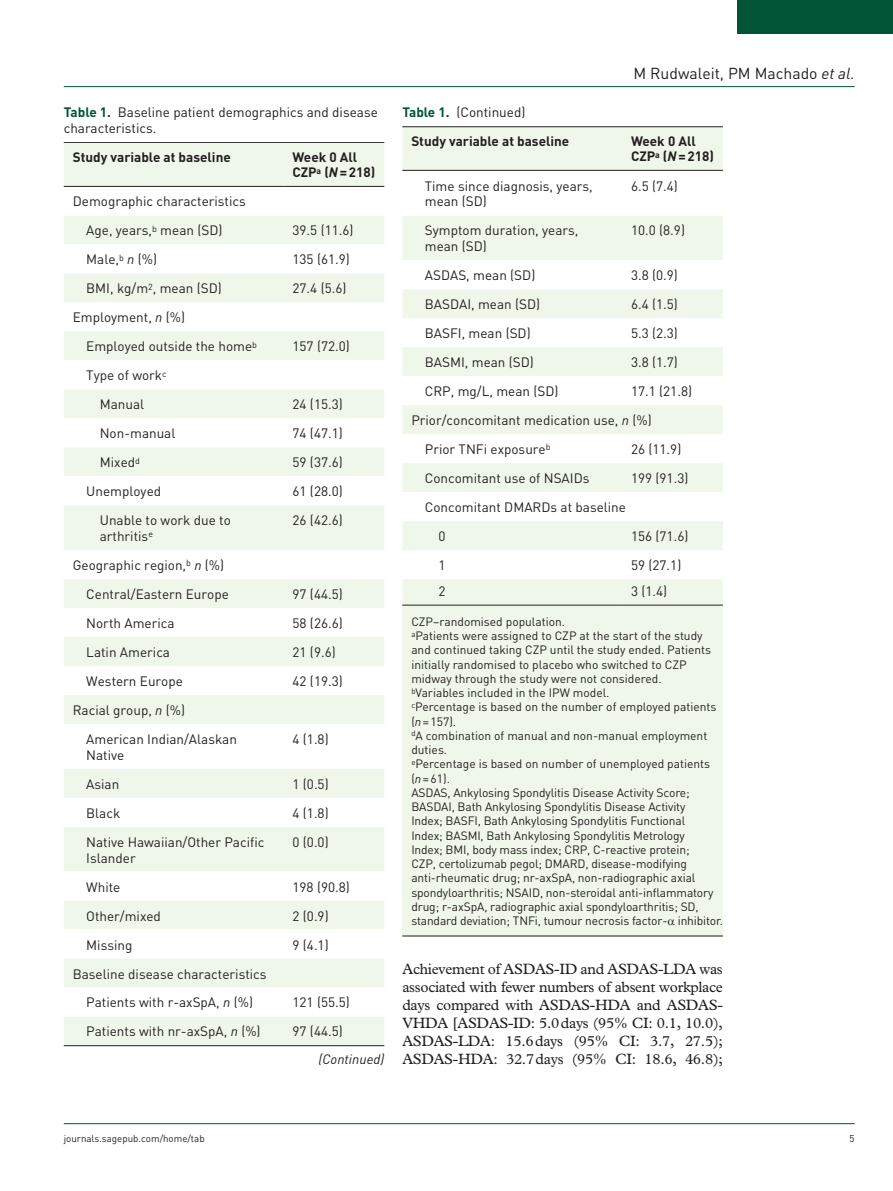
<style>
.page{position:relative;width:893px;height:1191px;background:#fff}
.page>*{position:absolute;margin:0;border:0;box-sizing:border-box;transform-origin:0 0}
.t1{font:15.75px "DIN";color:#231f20}
.t2{font:15px/18px "Plantin Std";letter-spacing:-.02em;color:#231f20;text-align:justify}
.t3{font:13.5px/29px "DIN";color:#231f20}
.t4{font:700 13.5px/15.8px "DIN";color:#231f20}
.t5{font:italic 13.5px "DIN";color:#231f20}
.t6{font:12px/14.2px "DIN";letter-spacing:-.01em;color:#231f20}
.t7{font:9.75px "DIN";color:#231f20}
.s1{font-weight:700;color:#015436}
.s2{font-style:italic}
</style>
<div class="page">
<hr style="left:64px;top:86px;width:791px;height:1px;background:#015436">
<hr style="left:64px;top:1123px;width:791px;height:1px;background:#015436">
<div style="left:738px;top:0;width:155px;height:34px;background:#015436"></div>
<div style="left:402px;top:605px;width:321px;height:331px;background:#eff7ea"></div>
<hr style="left:64px;top:142px;width:320px;height:1px;background:#231f20">
<div style="left:64px;top:143px;width:320px;height:902px;background:#eff7ea"></div>
<svg style="left:64px;top:186px;width:320px;height:830px"></svg>
<hr style="left:64px;top:186px;width:219px;height:1px;background:#231f20">
<hr style="left:284px;top:186px;width:100px;height:1px;background:#231f20">
<hr style="left:402px;top:935px;width:321px;height:1px;background:#231f20">
<div style="left:402px;top:127px;width:321px;height:478px;background:#eff7ea"></div>
<svg style="left:402px;top:171px;width:321px;height:408px"></svg>
<hr style="left:402px;top:170px;width:220px;height:1px;background:#231f20">
<hr style="left:622px;top:170px;width:101px;height:1px;background:#231f20">
<hr style="left:402px;top:605px;width:220px;height:1px;background:#231f20">
<hr style="left:622px;top:605px;width:101px;height:1px;background:#231f20">
<hr style="left:64px;top:1045px;width:320px;height:1px;background:#231f20">
<hr style="left:402px;top:126px;width:321px;height:1px;background:#231f20">
<p class="t3" style="left:64px;top:104px;width:316px;line-height:15.8px"><span class="s1">Table 1.</span> Baseline patient demographics and disease characteristics.</p>
<p class="t4" style="left:73px;top:148px;width:160px">Study variable at baseline</p>
<p class="t4" style="left:293px;top:148px;width:84px">Week 0 All<br>CZP<sup>a</sup> (<span class="s2">N</span>=218)</p>
<p class="t3" style="left:86px;top:187px;width:161px;text-indent:-14px">Demographic characteristics<br>Age, years,<sup>b</sup> mean (SD)</p>
<p class="t3" style="left:292px;top:216px;width:62px">39.5 (11.6)</p>
<p class="t3" style="left:86px;top:245px;width:72px">Male,<sup>b</sup> <span class="s2">n</span> (%)</p>
<p class="t3" style="left:292px;top:245px;width:59px">135 (61.9)</p>
<p class="t3" style="left:86px;top:274px;width:137px">BMI, kg/m<sup>2</sup>, mean (SD)</p>
<p class="t3" style="left:292px;top:274px;width:55px">27.4 (5.6)</p>
<p class="t3" style="left:86px;top:303px;width:172px;text-indent:-14px">Employment, <span class="s2">n</span> (%)<br>Employed outside the home<sup>b</sup></p>
<p class="t3" style="left:292px;top:332px;width:59px">157 (72.0)</p>
<p class="t3" style="left:100px;top:361px;width:68px;text-indent:-14px">Type of work<sup>c<br></sup>Manual</p>
<p class="t3" style="left:292px;top:390px;width:52px">24 (15.3)</p>
<p class="t3" style="left:100px;top:419px;width:77px">Non-manual</p>
<p class="t3" style="left:292px;top:419px;width:52px">74 (47.1)</p>
<p class="t3" style="left:100px;top:448px;width:42px">Mixed<sup>d</sup></p>
<p class="t3" style="left:292px;top:448px;width:52px">59 (37.6)</p>
<p class="t3" style="left:86px;top:477px;width:76px">Unemployed</p>
<p class="t3" style="left:292px;top:477px;width:52px">61 (28.0)</p>
<p class="t3" style="left:100px;top:512px;width:133px;line-height:15.8px">Unable to work due to arthritis<sup>e</sup></p>
<p class="t3" style="left:292px;top:506px;width:52px">26 (42.6)</p>
<p class="t3" style="left:86px;top:550px;width:144px;text-indent:-14px">Geographic region,<sup>b</sup> <span class="s2">n</span> (%)<br>Central/Eastern Europe</p>
<p class="t3" style="left:293px;top:579px;width:52px">97 (44.5)</p>
<p class="t3" style="left:86px;top:608px;width:90px">North America</p>
<p class="t3" style="left:293px;top:608px;width:52px">58 (26.6)</p>
<p class="t3" style="left:86px;top:637px;width:85px">Latin America</p>
<p class="t3" style="left:293px;top:637px;width:45px">21 (9.6)</p>
<p class="t3" style="left:86px;top:666px;width:98px">Western Europe</p>
<p class="t3" style="left:293px;top:666px;width:52px">42 (19.3)</p>
<p class="t3" style="left:86px;top:695px;width:152px;text-indent:-14px">Racial group, <span class="s2">n</span> (%)<br>American Indian/Alaskan</p>
<p class="t3" style="left:86px;top:740px;width:40px">Native</p>
<p class="t3" style="left:293px;top:724px;width:38px">4 (1.8)</p>
<p class="t3" style="left:86px;top:769px;width:35px">Asian</p>
<p class="t3" style="left:293px;top:769px;width:38px">1 (0.5)</p>
<p class="t3" style="left:86px;top:798px;width:35px">Black</p>
<p class="t3" style="left:293px;top:798px;width:38px">4 (1.8)</p>
<p class="t3" style="left:86px;top:833px;width:180px;line-height:15.8px">Native Hawaiian/Other Pacific<br>Islander</p>
<p class="t3" style="left:293px;top:827px;width:38px">0 (0.0)</p>
<p class="t3" style="left:86px;top:872px;width:36px">White</p>
<p class="t3" style="left:293px;top:872px;width:59px">198 (90.8)</p>
<p class="t3" style="left:86px;top:901px;width:76px">Other/mixed</p>
<p class="t3" style="left:293px;top:901px;width:38px">2 (0.9)</p>
<p class="t3" style="left:86px;top:930px;width:48px">Missing</p>
<p class="t3" style="left:293px;top:930px;width:38px">9 (4.1)</p>
<p class="t3" style="left:73px;top:959px;width:195px;text-align:center">Baseline disease characteristics<br>Patients with r-axSpA, <span class="s2">n</span> (%)</p>
<p class="t3" style="left:293px;top:988px;width:59px">121 (55.5)</p>
<p class="t3" style="left:86px;top:1017px;width:176px">Patients with nr-axSpA, <span class="s2">n</span> (%)</p>
<p class="t3" style="left:293px;top:1016px;width:52px">97 (44.5)</p>
<p class="t5" style="left:319px;top:1050px;width:67px">(Continued)</p>
<p class="t3" style="left:402px;top:98px;width:125px"><span class="s1">Table 1.</span> (Continued)</p>
<p class="t1" style="left:633px;top:63px;width:223px">M Rudwaleit, PM Machado <span class="s2">et al.</span></p>
<p class="t4" style="left:411px;top:132px;width:160px">Study variable at baseline</p>
<p class="t4" style="left:631px;top:132px;width:84px">Week 0 All<br>CZP<sup>a</sup> (<span class="s2">N</span>=218)</p>
<p class="t3" style="left:425px;top:178px;width:169px;line-height:15.8px">Time since diagnosis, years, mean (SD)</p>
<p class="t3" style="left:631px;top:171px;width:48px">6.5 (7.4)</p>
<p class="t3" style="left:425px;top:222px;width:155px;line-height:15.8px">Symptom duration, years, mean (SD)</p>
<p class="t3" style="left:631px;top:216px;width:55px">10.0 (8.9)</p>
<p class="t3" style="left:425px;top:260px;width:112px">ASDAS, mean (SD)</p>
<p class="t3" style="left:631px;top:260px;width:48px">3.8 (0.9)</p>
<p class="t3" style="left:425px;top:289px;width:117px">BASDAI, mean (SD)</p>
<p class="t3" style="left:631px;top:289px;width:48px">6.4 (1.5)</p>
<p class="t3" style="left:425px;top:318px;width:107px">BASFI, mean (SD)</p>
<p class="t3" style="left:631px;top:318px;width:48px">5.3 (2.3)</p>
<p class="t3" style="left:425px;top:347px;width:111px">BASMI, mean (SD)</p>
<p class="t3" style="left:631px;top:347px;width:48px">3.8 (1.7)</p>
<p class="t3" style="left:425px;top:376px;width:135px">CRP, mg/L, mean (SD)</p>
<p class="t3" style="left:631px;top:376px;width:62px">17.1 (21.8)</p>
<p class="t3" style="left:411px;top:405px;width:242px">Prior/concomitant medication use, <span class="s2">n</span> (%)</p>
<p class="t3" style="left:425px;top:434px;width:127px">Prior TNFi exposure<sup>b</sup></p>
<p class="t3" style="left:631px;top:434px;width:52px">26 (11.9)</p>
<p class="t3" style="left:425px;top:463px;width:166px">Concomitant use of NSAIDs</p>
<p class="t3" style="left:631px;top:463px;width:59px">199 (91.3)</p>
<p class="t3" style="left:438px;top:492px;width:189px;text-indent:-14px">Concomitant DMARDs at baseline<br>0</p>
<p class="t3" style="left:631px;top:521px;width:59px">156 (71.6)</p>
<p class="t3" style="left:438px;top:550px;width:9px">1</p>
<p class="t3" style="left:631px;top:550px;width:52px">59 (27.1)</p>
<p class="t3" style="left:438px;top:576px;width:9px">2</p>
<p class="t3" style="left:631px;top:576px;width:38px">3 (1.4)</p>
<p class="t6" style="left:411px;top:614px;width:313px">CZP–randomised population.<br><sup>a</sup>Patients were assigned to CZP at the start of the study and continued taking CZP until the study ended. Patients initially randomised to placebo who switched to CZP midway through the study were not considered.<br><sup>b</sup>Variables included in the IPW model.<br><sup>c</sup>Percentage is based on the number of employed patients (<span class="s2">n</span>=157).<br><sup>d</sup>A combination of manual and non-manual employment duties.<br><sup>e</sup>Percentage is based on number of unemployed patients (<span class="s2">n</span>=61).<br>ASDAS, Ankylosing Spondylitis Disease Activity Score; BASDAI, Bath Ankylosing Spondylitis Disease Activity<br>Index; BASFI, Bath Ankylosing Spondylitis Functional<br>Index; BASMI, Bath Ankylosing Spondylitis Metrology<br>Index; BMI, body mass index; CRP, C-reactive protein;<br>CZP, certolizumab pegol; DMARD, disease-modifying anti-rheumatic drug; nr-axSpA, non-radiographic axial spondyloarthritis; NSAID, non-steroidal anti-inflammatory drug; r-axSpA, radiographic axial spondyloarthritis; SD, standard deviation; TNFi, tumour necrosis factor- inhibitor.</p>
<p class="t2" style="left:402px;top:960px;width:322px">Achievement of ASDAS-ID and ASDAS-LDA was associated with fewer numbers of absent workplace days compared with ASDAS-HDA and ASDAS-VHDA [ASDAS-ID: 5.0days (95% CI: 0.1, 10.0), ASDAS-LDA: 15.6days (95% CI: 3.7, 27.5); ASDAS-HDA: 32.7days (95% CI: 18.6, 46.8);</p>
<p class="t7" style="left:64px;top:1132px;width:142px">journals.sagepub.com/home/tab</p>
<p class="t7" style="left:850px;top:1132px;width:7px">5</p>
</div>
